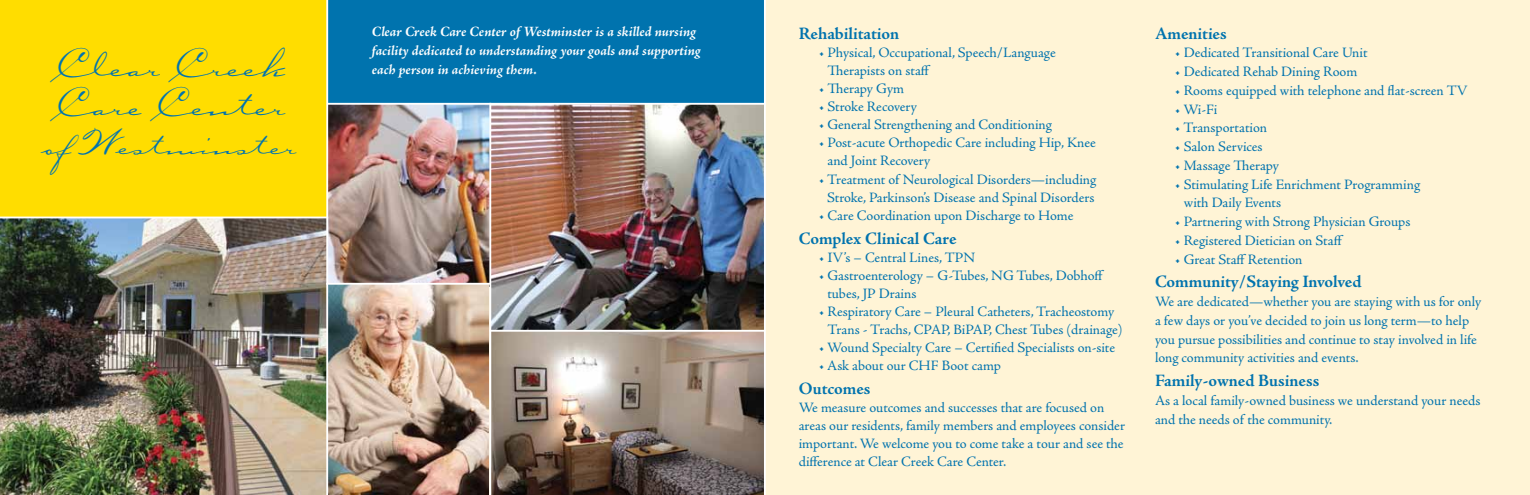
<style>
.page{position:relative;width:1530px;height:495px;background:#fff4d6}
.page>*{position:absolute;margin:0;border:0;box-sizing:border-box;transform-origin:0 0}
.t1{font:40px/39.4px "Carlotta";color:#0073ae}
.t2{font:35px "Carlotta";color:#0073ae}
.t3{font:700 17.5px "Adobe Jenson Pro";letter-spacing:-.005em;color:#0073ae}
.t4{font:14.38px/18.1px "Adobe Jenson Pro";letter-spacing:-.005em;color:#0073ae}
.t5{font:italic 700 14.38px/18.8px "Adobe Jenson Pro";letter-spacing:-.005em;color:#fff}
</style>
<div class="page">
<img style="left:0;top:218px;width:326px;height:277px">
<div style="left:322px;top:0;width:442px;height:162px;background:#0073ae"></div>
<div style="left:0;top:0;width:328px;height:217px;background:#fd0"></div>
<img style="left:328px;top:105px;width:161px;height:178px">
<img style="left:491px;top:332px;width:273px;height:163px">
<img style="left:328px;top:285px;width:161px;height:210px">
<img style="left:491px;top:105px;width:273px;height:225px">
<hr style="left:326px;top:0;width:2px;height:495px;background:#fff">
<hr style="left:764px;top:0;width:2px;height:495px;background:#fff">
<hr style="left:489px;top:103px;width:2px;height:392px;background:#fff">
<hr style="left:328px;top:103px;width:436px;height:2px;background:#fff">
<hr style="left:326px;top:283px;width:165px;height:2px;background:#fff">
<hr style="left:0;top:217px;width:328px;height:1px;background:#fff">
<hr style="left:489px;top:330px;width:275px;height:2px;background:#fff">
<h1 class="t1" style="left:57px;top:42px;width:232px">Clear Creek<br>Care Center</h1>
<h2 class="t2" style="left:42px;top:122px;width:257px">of Westminster</h2>
<p class="t5" style="left:372px;top:24px;width:330px">Clear Creek Care Center of Westminster is a skilled nursing facility dedicated to understanding your goals and supporting each person in achieving them.</p>
<p class="t3" style="left:799px;top:23px;width:102px">Rehabilitation</p>
<p class="t4" style="left:828px;top:43px;width:230px;text-indent:-9px">• Physical, Occupational, Speech/Language<br>Therapists on staff</p>
<p class="t4" style="left:819px;top:80px;width:87px">• Therapy Gym</p>
<p class="t4" style="left:819px;top:98px;width:100px">• Stroke Recovery</p>
<p class="t4" style="left:819px;top:116px;width:235px">• General Strengthening and Conditioning</p>
<p class="t4" style="left:828px;top:134px;width:270px;text-indent:-9px">• Post-acute Orthopedic Care including Hip, Knee and Joint Recovery</p>
<p class="t4" style="left:819px;top:170px;width:279px;text-align:center">• Treatment of Neurological Disorders—including<br>Stroke, Parkinson’s Disease and Spinal Disorders</p>
<p class="t4" style="left:819px;top:207px;width:256px">• Care Coordination upon Discharge to Home</p>
<p class="t3" style="left:799px;top:228px;width:159px">Complex Clinical Care</p>
<p class="t4" style="left:819px;top:248px;width:158px">• IV’s – Central Lines, TPN</p>
<p class="t4" style="left:828px;top:267px;width:278px;text-indent:-9px">• Gastroenterology – G-Tubes, NG Tubes, Dobhoff tubes, JP Drains</p>
<p class="t4" style="left:828px;top:303px;width:297px;text-indent:-9px">• Respiratory Care – Pleural Catheters, Tracheostomy<br>Trans - Trachs, CPAP, BiPAP, Chest Tubes (drainage)</p>
<p class="t4" style="left:819px;top:339px;width:298px">• Wound Specialty Care – Certified Specialists on-site</p>
<p class="t4" style="left:819px;top:357px;width:184px">• Ask about our CHF Boot camp</p>
<p class="t3" style="left:799px;top:378px;width:73px">Outcomes</p>
<p class="t4" style="left:799px;top:398px;width:328px">We measure outcomes and successes that are focused on areas our residents, family members and employees consider important. We welcome you to come take a tour and see the difference at Clear Creek Care Center.</p>
<p class="t3" style="left:1155px;top:23px;width:73px">Amenities</p>
<p class="t4" style="left:1175px;top:44px;width:194px">• Dedicated Transitional Care Unit</p>
<p class="t4" style="left:1175px;top:63px;width:184px">• Dedicated Rehab Dining Room</p>
<p class="t4" style="left:1175px;top:82px;width:294px">• Rooms equipped with telephone and flat-screen TV</p>
<p class="t4" style="left:1175px;top:100px;width:44px">• Wi-Fi</p>
<p class="t4" style="left:1175px;top:119px;width:94px">• Transportation</p>
<p class="t4" style="left:1175px;top:138px;width:89px">• Salon Services</p>
<p class="t4" style="left:1175px;top:156px;width:106px">• Massage Therapy</p>
<p class="t4" style="left:1184px;top:175px;width:238px;line-height:18.8px;text-indent:-9px">• Stimulating Life Enrichment Programming with Daily Events</p>
<p class="t4" style="left:1175px;top:213px;width:237px">• Partnering with Strong Physician Groups</p>
<p class="t4" style="left:1175px;top:231px;width:170px">• Registered Dietician on Staff</p>
<p class="t4" style="left:1175px;top:250px;width:129px">• Great Staff Retention</p>
<p class="t3" style="left:1155px;top:272px;width:208px">Community/Staying Involved</p>
<p class="t4" style="left:1155px;top:292px;width:328px;line-height:18.8px">We are dedicated—whether you are staying with us for only a few days or you’ve decided to join us long term—to help you pursue possibilities and continue to stay involved in life long community activities and events.</p>
<p class="t3" style="left:1155px;top:371px;width:166px">Family-owned Business</p>
<p class="t4" style="left:1155px;top:391px;width:327px;line-height:18.8px">As a local family-owned business we understand your needs and the needs of the community.</p>
</div>
